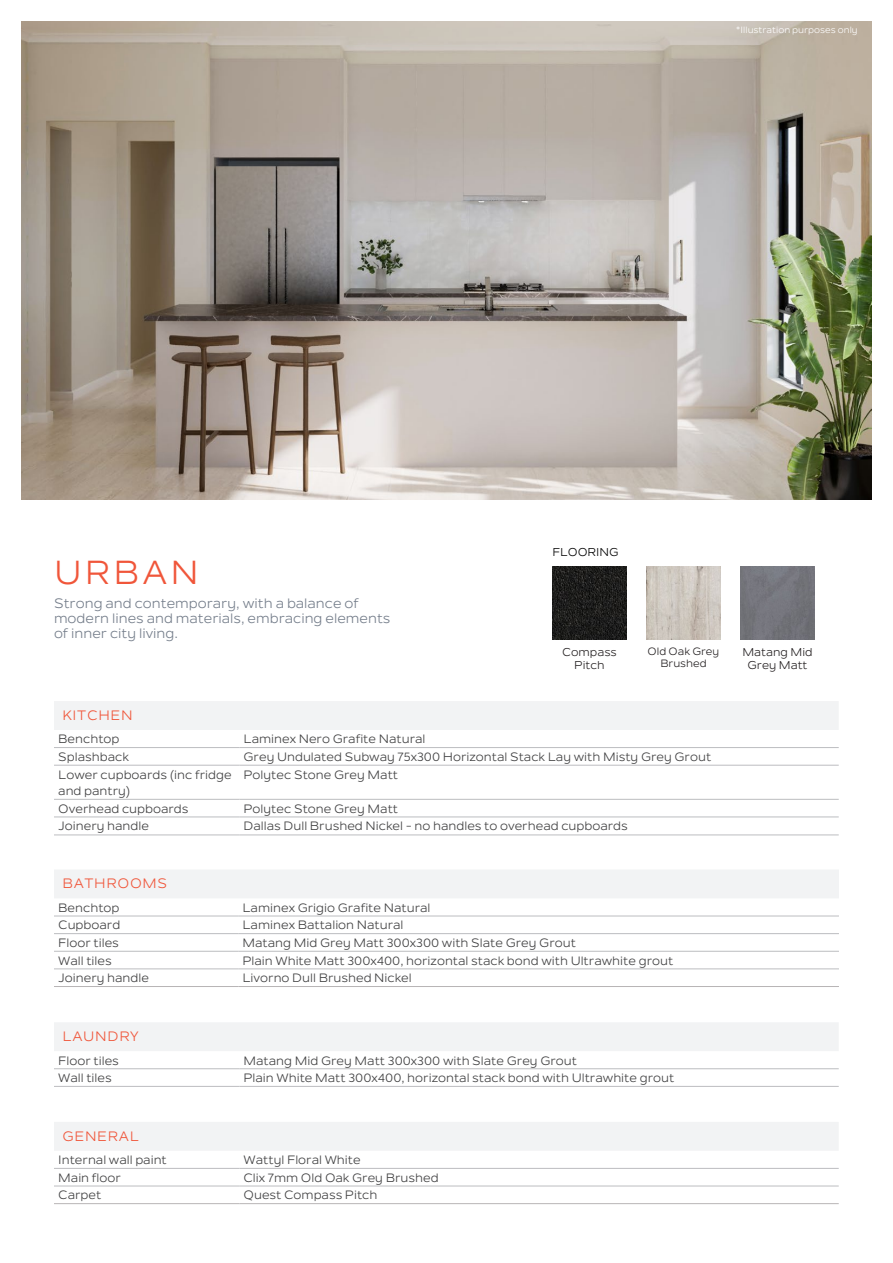
<style>
.page{position:relative;width:893px;height:1263px;background:#fff}
.page>*{position:absolute;margin:0;border:0;box-sizing:border-box;transform-origin:0 0}
.Bodytext{font:33px "Nolan";letter-spacing:.1em;color:#f0563a}
.product_name_8pt{font:13.5px/15px "Nolan";color:#747d8a}
.t1{font:13.5px "Nolan";letter-spacing:.05em;color:#f0563a}
.table_text{font:12px/16.5px "Nolan";color:#3e3e3f}
.t2{font:11.25px/13.5px "Nolan";color:#231f20;text-align:center}
.t3{font:11.25px "Nolan";color:#000}
.t4{font:10.5px/12px "Nolan";color:#231f20;text-align:center}
.heading{font:9px "Nolan";color:#fff}
</style>
<div class="page">
<img style="left:553px;top:567px;width:73px;height:73px">
<img style="left:647px;top:567px;width:73px;height:73px">
<img style="left:741px;top:567px;width:73px;height:73px">
<img style="left:21px;top:21px;width:851px;height:479px">
<div style="left:54px;top:701px;width:784px;height:29px;background:#f2f3f4"></div>
<hr style="left:54px;top:747px;width:185px;height:1px;background:#bcbdc0">
<hr style="left:239px;top:747px;width:600px;height:1px;background:#bcbdc0">
<hr style="left:54px;top:765px;width:185px;height:1px;background:#bcbdc0">
<hr style="left:239px;top:765px;width:600px;height:1px;background:#bcbdc0">
<hr style="left:54px;top:799px;width:185px;height:1px;background:#bcbdc0">
<hr style="left:239px;top:799px;width:600px;height:1px;background:#bcbdc0">
<hr style="left:54px;top:817px;width:185px;height:1px;background:#bcbdc0">
<hr style="left:239px;top:817px;width:600px;height:1px;background:#bcbdc0">
<hr style="left:54px;top:835px;width:185px;height:1px;background:#bcbdc0">
<hr style="left:239px;top:835px;width:600px;height:1px;background:#bcbdc0">
<div style="left:54px;top:870px;width:785px;height:28px;background:#f2f3f4"></div>
<hr style="left:54px;top:916px;width:184px;height:1px;background:#bcbdc0">
<hr style="left:238px;top:916px;width:601px;height:1px;background:#bcbdc0">
<hr style="left:54px;top:933px;width:184px;height:1px;background:#bcbdc0">
<hr style="left:238px;top:933px;width:601px;height:1px;background:#bcbdc0">
<hr style="left:54px;top:951px;width:184px;height:1px;background:#bcbdc0">
<hr style="left:238px;top:951px;width:601px;height:1px;background:#bcbdc0">
<hr style="left:54px;top:969px;width:184px;height:1px;background:#bcbdc0">
<hr style="left:238px;top:969px;width:601px;height:1px;background:#bcbdc0">
<hr style="left:54px;top:986px;width:184px;height:1px;background:#b8b5b6">
<hr style="left:238px;top:986px;width:601px;height:1px;background:#b8b5b6">
<div style="left:54px;top:1023px;width:784px;height:28px;background:#f2f3f4"></div>
<hr style="left:54px;top:1068px;width:185px;height:1px;background:#bcbdc0">
<hr style="left:239px;top:1068px;width:600px;height:1px;background:#bcbdc0">
<hr style="left:54px;top:1086px;width:185px;height:1px;background:#bcbdc0">
<hr style="left:239px;top:1086px;width:600px;height:1px;background:#bcbdc0">
<div style="left:54px;top:1122px;width:784px;height:28px;background:#f2f3f4"></div>
<hr style="left:54px;top:1186px;width:185px;height:1px;background:#bcbdc0">
<hr style="left:239px;top:1186px;width:600px;height:1px;background:#bcbdc0">
<hr style="left:54px;top:1168px;width:185px;height:1px;background:#bcbdc0">
<hr style="left:239px;top:1168px;width:600px;height:1px;background:#bcbdc0">
<hr style="left:54px;top:1203px;width:185px;height:1px;background:#b8b5b6">
<hr style="left:239px;top:1203px;width:600px;height:1px;background:#b8b5b6">
<p class="heading" style="left:736px;top:24px;width:123px">*Illustration purposes only</p>
<p class="Bodytext" style="left:54px;top:553px;width:146px">URBAN</p>
<p class="product_name_8pt" style="left:54px;top:596px;width:338px">Strong and contemporary, with a balance of modern lines and materials, embracing elements of inner city living.</p>
<p class="t3" style="left:552px;top:546px;width:68px">FLOORING</p>
<p class="t2" style="left:562px;top:645px;width:56px">Compass<br>Pitch</p>
<p class="t4" style="left:648px;top:646px;width:73px">Old Oak Grey<br>Brushed</p>
<p class="t2" style="left:742px;top:645px;width:72px">Matang Mid<br>Grey Matt</p>
<p class="t1" style="left:63px;top:707px;width:72px">KITCHEN</p>
<p class="table_text" style="left:58px;top:731px;width:63px">Benchtop</p>
<p class="table_text" style="left:244px;top:731px;width:183px">Laminex Nero Grafite Natural</p>
<p class="table_text" style="left:58px;top:749px;width:72px">Splashback</p>
<p class="table_text" style="left:244px;top:749px;width:469px">Grey Undulated Subway 75x300 Horizontal Stack Lay with Misty Grey Grout</p>
<p class="table_text" style="left:58px;top:766px;width:175px">Lower cupboards (inc fridge and pantry)</p>
<p class="table_text" style="left:244px;top:766px;width:156px">Polytec Stone Grey Matt</p>
<p class="table_text" style="left:58px;top:800px;width:132px">Overhead cupboards</p>
<p class="table_text" style="left:244px;top:800px;width:156px">Polytec Stone Grey Matt</p>
<p class="table_text" style="left:58px;top:818px;width:92px">Joinery handle</p>
<p class="table_text" style="left:244px;top:818px;width:386px">Dallas Dull Brushed Nickel - no handles to overhead cupboards</p>
<p class="t1" style="left:63px;top:875px;width:106px">BATHROOMS</p>
<p class="table_text" style="left:58px;top:900px;width:63px">Benchtop</p>
<p class="table_text" style="left:242px;top:900px;width:190px">Laminex Grigio Grafite Natural</p>
<p class="table_text" style="left:58px;top:917px;width:64px">Cupboard</p>
<p class="table_text" style="left:242px;top:917px;width:163px">Laminex Battalion Natural</p>
<p class="table_text" style="left:58px;top:935px;width:62px">Floor tiles</p>
<p class="table_text" style="left:242px;top:935px;width:335px">Matang Mid Grey Matt 300x300 with Slate Grey Grout</p>
<p class="table_text" style="left:58px;top:952px;width:55px">Wall tiles</p>
<p class="table_text" style="left:242px;top:952px;width:432px">Plain White Matt 300x400, horizontal stack bond with Ultrawhite grout</p>
<p class="table_text" style="left:58px;top:970px;width:92px">Joinery handle</p>
<p class="table_text" style="left:242px;top:970px;width:171px">Livorno Dull Brushed Nickel</p>
<p class="t1" style="left:63px;top:1028px;width:78px">LAUNDRY</p>
<p class="table_text" style="left:58px;top:1052px;width:62px">Floor tiles</p>
<p class="table_text" style="left:244px;top:1052px;width:335px">Matang Mid Grey Matt 300x300 with Slate Grey Grout</p>
<p class="table_text" style="left:58px;top:1070px;width:55px">Wall tiles</p>
<p class="table_text" style="left:244px;top:1070px;width:432px">Plain White Matt 300x400, horizontal stack bond with Ultrawhite grout</p>
<p class="t1" style="left:63px;top:1128px;width:78px">GENERAL</p>
<p class="table_text" style="left:58px;top:1152px;width:110px">Internal wall paint</p>
<p class="table_text" style="left:244px;top:1152px;width:119px">Wattyl Floral White</p>
<p class="table_text" style="left:58px;top:1169px;width:64px">Main floor</p>
<p class="table_text" style="left:244px;top:1169px;width:197px">Clix 7mm Old Oak Grey Brushed</p>
<p class="table_text" style="left:58px;top:1187px;width:45px">Carpet</p>
<p class="table_text" style="left:244px;top:1187px;width:135px">Quest Compass Pitch</p>
</div>
